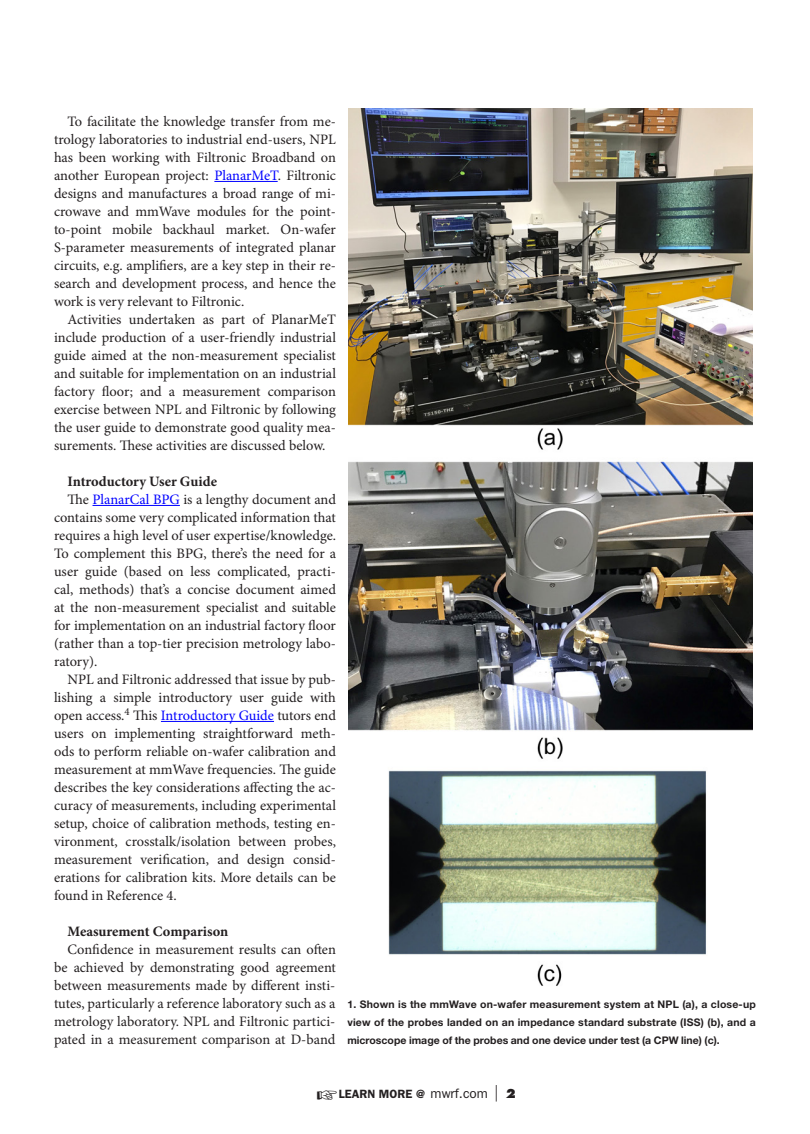
<style>
.page{position:relative;width:810px;height:1134px;background:#fff}
.page>*{position:absolute;margin:0;border:0;box-sizing:border-box;transform-origin:0 0}
.t1{font:14.4px/18px "Minion Pro";color:#231f20;text-align:justify}
.t2{font:700 14.4px "Minion Pro";letter-spacing:-.005em;color:#231f20}
.t3{font:600 12px "ITC Franklin Gothic Std";color:#231f20}
.captions{font:700 10.5px/18px "Helvetica Neue LT Std";color:#231f20;text-align:justify}
.s1{color:#00f}
.s2{font-weight:400;font-size:13.5px}
.s3{font-family:"Futura Std";font-weight:300;font-size:16.5px}
.s4{font-family:"Futura Std";font-weight:800}
</style>
<div class="page">
<hr style="left:214px;top:181px;width:64px;height:1px;background:#00f">
<hr style="left:93px;top:505px;width:87px;height:1px;background:#00f">
<hr style="left:161px;top:721px;width:113px;height:1px;background:#00f">
<img style="left:348px;top:108px;width:405px;height:878px">
<p class="t1" style="left:54px;top:113px;width:284px;text-indent:14px">To facilitate the knowledge transfer from me&shy;trology laboratories to industrial end-users, NPL has been working with Filtronic Broadband on another European project: <span class="s1">PlanarMeT</span>. Filtronic designs and manufactures a broad range of mi&shy;crowave and mmWave modules for the point&shy;to-point mobile backhaul market. On-wafer S-parameter measurements of integrated planar circuits, e.g. amplifiers, are a key step in their re&shy;search and development process, and hence the work is very relevant to Filtronic.</p>
<p class="t1" style="left:54px;top:311px;width:284px;text-indent:14px">Activities undertaken as part of PlanarMeT include production of a user-friendly industrial guide aimed at the non-measurement specialist and suitable for implementation on an industrial factory floor; and a measurement comparison exercise between NPL and Filtronic by following the user guide to demonstrate good quality mea&shy;surements. These activities are discussed below.</p>
<p class="t2" style="left:68px;top:473px;width:151px">Introductory User Guide</p>
<p class="t1" style="left:54px;top:491px;width:284px;text-indent:14px">The <span class="s1">PlanarCal BPG</span> is a lengthy document and contains some very complicated information that requires a high level of user expertise/knowledge.<br>To complement this BPG, there’s the need for a user guide (based on less complicated, practi&shy;cal, methods) that’s a concise document aimed at the non-measurement specialist and suitable for implementation on an industrial factory floor (rather than a top-tier precision metrology labo&shy;ratory).</p>
<p class="t1" style="left:54px;top:671px;width:284px;text-indent:14px">NPL and Filtronic addressed that issue by pub&shy;lishing a simple introductory user guide with open access.<sup>4</sup> This <span class="s1">Introductory Guide</span> tutors end users on implementing straightforward meth&shy;ods to perform reliable on-wafer calibration and measurement at mmWave frequencies. The guide describes the key considerations affecting the ac&shy;curacy of measurements, including experimental setup, choice of calibration methods, testing en&shy;vironment, crosstalk/isolation between probes, measurement verification, and design consid&shy;erations for calibration kits. More details can be found in Reference 4.</p>
<p class="t2" style="left:68px;top:923px;width:162px">Measurement Comparison</p>
<p class="t1" style="left:54px;top:941px;width:284px;text-indent:14px">Confidence in measurement results can often be achieved by demonstrating good agreement between measurements made by different insti&shy;tutes, particularly a reference laboratory such as a metrology laboratory. NPL and Filtronic partici&shy;pated in a measurement comparison at D-band</p>
<p class="captions" style="left:347px;top:995px;width:410px">1. Shown is the mmWave on-wafer measurement system at NPL (a), a close-up view of the probes landed on an impedance standard substrate (ISS) (b), and a microscope image of the probes and one device under test (a CPW line) (c).</p>
<p class="t3" style="left:317px;top:1087px;width:201px">☞LEARN MORE @ <span class="s2">mwrf.com</span> <span class="s3">|</span> <span class="s4">2</span></p>
</div>
